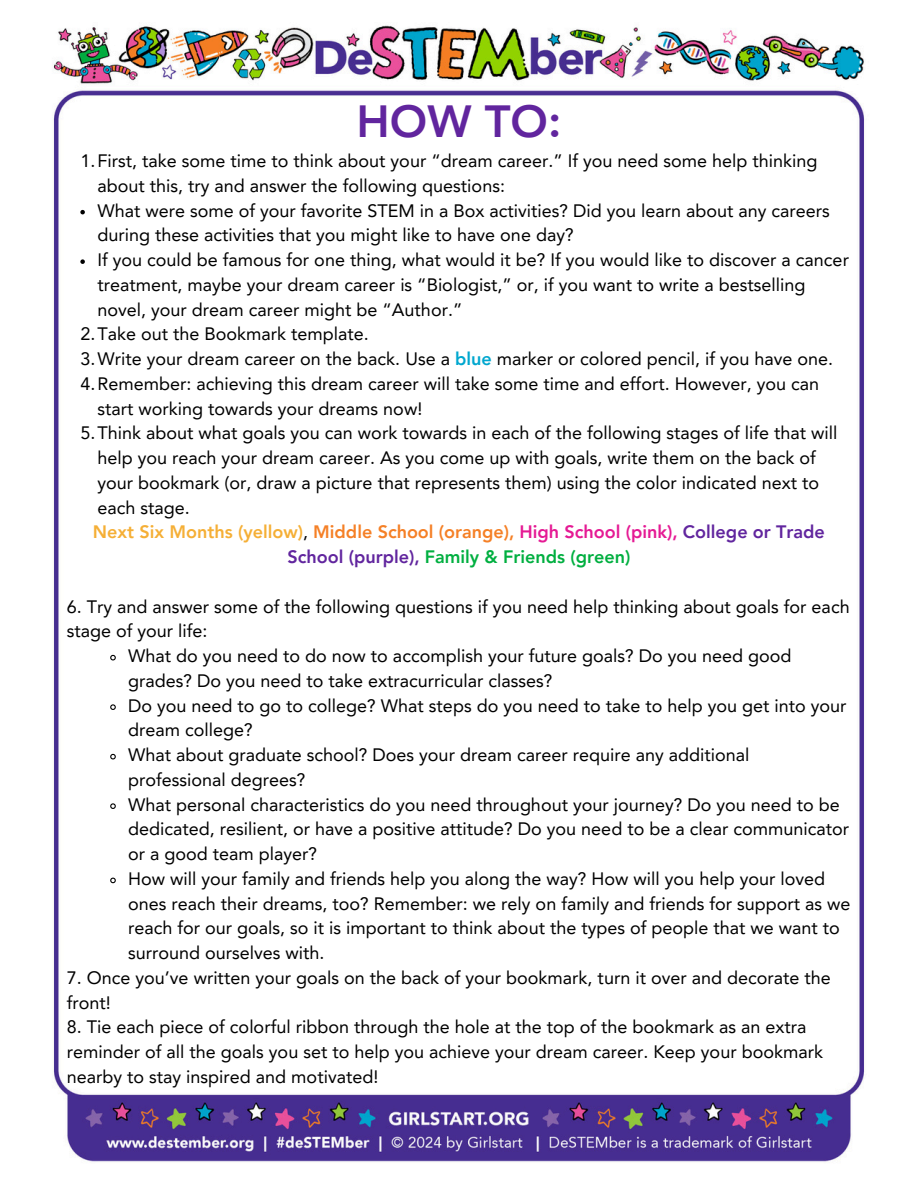
<style>
.page{position:relative;width:918px;height:1188px;background:#fff}
.page>*{position:absolute;margin:0;border:0;box-sizing:border-box;transform-origin:0 0}
.t1{font:800 45px "Avenir LT Pro";color:#61259e}
.t2{font:18px/24.8px "Avenir LT Pro";color:#000}
.t3{font:800 18px/24.8px "Avenir LT Pro";color:#61259e;text-align:center}
.s1{font-weight:800;color:#00a7cf}
.s2{color:#f5af36}
.s3{font-weight:400;color:#000}
.s4{color:#f58026}
.s5{color:#e51a94}
.s6{color:#00af40}
</style>
<div class="page">
<img style="left:53px;top:25px;width:812px;height:1137px">
<svg style="left:80px;top:210px;width:5px;height:4px"></svg>
<svg style="left:80px;top:259px;width:5px;height:5px"></svg>
<svg style="left:109px;top:654px;width:8px;height:7px"></svg>
<svg style="left:109px;top:704px;width:8px;height:7px"></svg>
<svg style="left:109px;top:753px;width:8px;height:7px"></svg>
<svg style="left:109px;top:803px;width:8px;height:7px"></svg>
<svg style="left:109px;top:877px;width:8px;height:7px"></svg>
<p class="t1" style="left:357px;top:103px;width:206px">HOW TO:</p>
<p class="t2" style="left:97px;top:150px;width:722px;text-indent:-17px">1.First, take some time to think about your “dream career.” If you need some help thinking about this, try and answer the following questions:</p>
<h1 class="t2" style="left:97px;top:200px;width:734px">What were some of your favorite STEM in a Box activities? Did you learn about any careers during these activities that you might like to have one day?</h1>
<p class="t2" style="left:97px;top:249px;width:753px">If you could be famous for one thing, what would it be? If you would like to discover a cancer treatment, maybe your dream career is “Biologist,” or, if you want to write a bestselling novel, your dream career might be “Author.”</p>
<p class="t2" style="left:81px;top:323px;width:290px">2.Take out the Bookmark template.</p>
<p class="t2" style="left:81px;top:348px;width:754px">3.Write your dream career on the back. Use a <span class="s1">blue</span> marker or colored pencil, if you have one.</p>
<p class="t2" style="left:97px;top:373px;width:723px;text-indent:-17px">4.Remember: achieving this dream career will take some time and effort. However, you can start working towards your dreams now!</p>
<p class="t2" style="left:97px;top:422px;width:742px;text-indent:-17px">5.Think about what goals you can work towards in each of the following stages of life that will help you reach your dream career. As you come up with goals, write them on the back of your bookmark (or, draw a picture that represents them) using the color indicated next to each stage.</p>
<p class="t3" style="left:93px;top:521px;width:733px"><span class="s2">Next Six Months (yellow)</span><span class="s3">,</span> <span class="s4">Middle School (orange),</span> <span class="s5">High School (pink),</span> College or Trade<br>School (purple), <span class="s6">Family &amp; Friends (green)</span></p>
<p class="t2" style="left:67px;top:596px;width:784px">6. Try and answer some of the following questions if you need help thinking about goals for each stage of your life:</p>
<p class="t2" style="left:128px;top:645px;width:665px">What do you need to do now to accomplish your future goals? Do you need good grades? Do you need to take extracurricular classes?</p>
<p class="t2" style="left:128px;top:695px;width:720px">Do you need to go to college? What steps do you need to take to help you get into your dream college?</p>
<p class="t2" style="left:128px;top:744px;width:623px">What about graduate school? Does your dream career require any additional professional degrees?</p>
<p class="t2" style="left:128px;top:794px;width:723px">What personal characteristics do you need throughout your journey? Do you need to be dedicated, resilient, or have a positive attitude? Do you need to be a clear communicator or a good team player?</p>
<p class="t2" style="left:128px;top:868px;width:724px">How will your family and friends help you along the way? How will you help your loved ones reach their dreams, too? Remember: we rely on family and friends for support as we reach for our goals, so it is important to think about the types of people that we want to surround ourselves with.</p>
<p class="t2" style="left:67px;top:967px;width:765px">7. Once you’ve written your goals on the back of your bookmark, turn it over and decorate the front!</p>
<p class="t2" style="left:67px;top:1016px;width:758px">8. Tie each piece of colorful ribbon through the hole at the top of the bookmark as an extra reminder of all the goals you set to help you achieve your dream career. Keep your bookmark nearby to stay inspired and motivated!</p>
</div>
